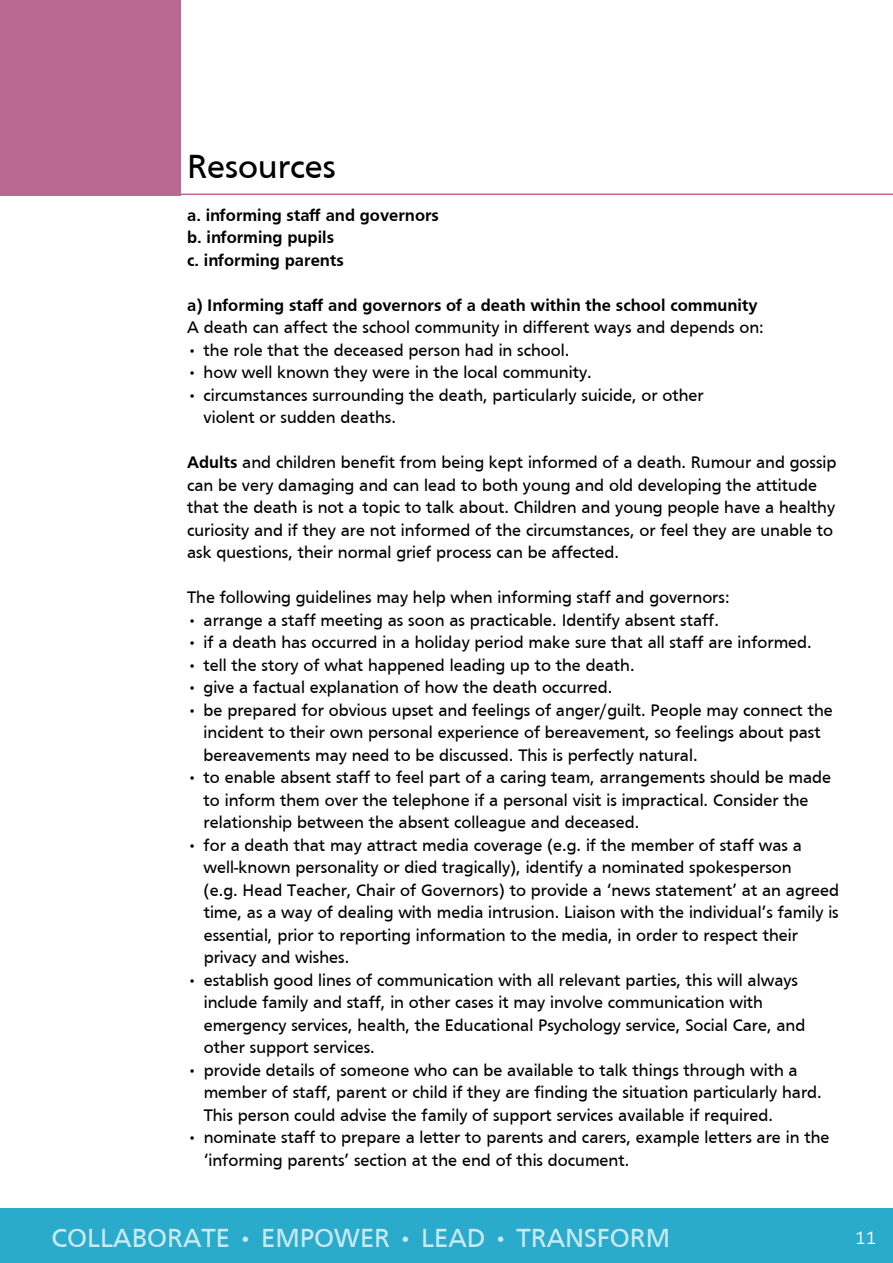
<style>
.page{position:relative;width:893px;height:1263px;background:#fff}
.page>*{position:absolute;margin:0;border:0;box-sizing:border-box;transform-origin:0 0}
.t1{font:34.5px "Frutiger";color:#000}
.t2{font:27px "Frutiger";color:#caeaf2}
.t3{font:300 19.5px "Aller";color:#fff}
.t4{font:17.25px/22.5px "Frutiger";color:#000}
.t5{font:700 17.25px/22.5px "Frutiger";color:#000}
.s1{font-weight:700}
</style>
<div class="page">
<div style="left:0;top:1209px;width:893px;height:54px;background:#2babcc"></div>
<hr style="left:181px;top:194px;width:712px;height:1px;background:#bb6992">
<div style="left:0;top:0;width:180px;height:196px;background:#bb6992"></div>
<h1 class="t1" style="left:187px;top:147px;width:150px">Resources</h1>
<p class="t5" style="left:187px;top:204px;width:253px">a. informing staff and governors b. informing pupils<br>c. informing parents</p>
<p class="t5" style="left:187px;top:294px;width:572px">a) Informing staff and governors of a death within the school community</p>
<p class="t4" style="left:187px;top:316px;width:578px">A death can affect the school community in different ways and depends on:</p>
<p class="t4" style="left:187px;top:339px;width:384px">• the role that the deceased person had in school.</p>
<p class="t4" style="left:187px;top:361px;width:406px">• how well known they were in the local community.</p>
<p class="t4" style="left:204px;top:384px;width:502px;text-indent:-17px">• circumstances surrounding the death, particularly suicide, or other violent or sudden deaths.</p>
<p class="t4" style="left:187px;top:451px;width:651px"><span class="s1">Adults</span> and children benefit from being kept informed of a death. Rumour and gossip can be very damaging and can lead to both young and old developing the attitude that the death is not a topic to talk about. Children and young people have a healthy curiosity and if they are not informed of the circumstances, or feel they are unable to ask questions, their normal grief process can be affected.</p>
<p class="t4" style="left:187px;top:586px;width:544px">The following guidelines may help when informing staff and governors:</p>
<p class="t4" style="left:187px;top:609px;width:533px">• arrange a staff meeting as soon as practicable. Identify absent staff.</p>
<p class="t4" style="left:187px;top:631px;width:626px">• if a death has occurred in a holiday period make sure that all staff are informed.</p>
<p class="t4" style="left:187px;top:654px;width:449px">• tell the story of what happened leading up to the death.</p>
<p class="t4" style="left:187px;top:676px;width:427px">• give a factual explanation of how the death occurred.</p>
<p class="t4" style="left:204px;top:699px;width:631px;text-indent:-17px">• be prepared for obvious upset and feelings of anger/guilt. People may connect the incident to their own personal experience of bereavement, so feelings about past bereavements may need to be discussed. This is perfectly natural.</p>
<p class="t4" style="left:204px;top:766px;width:629px;text-indent:-17px">• to enable absent staff to feel part of a caring team, arrangements should be made to inform them over the telephone if a personal visit is impractical. Consider the relationship between the absent colleague and deceased.</p>
<p class="t4" style="left:204px;top:834px;width:637px;text-indent:-17px">• for a death that may attract media coverage (e.g. if the member of staff was a well-known personality or died tragically), identify a nominated spokesperson<br>(e.g. Head Teacher, Chair of Governors) to provide a ‘news statement’ at an agreed time, as a way of dealing with media intrusion. Liaison with the individual’s family is essential, prior to reporting information to the media, in order to respect their privacy and wishes.</p>
<p class="t4" style="left:204px;top:968px;width:603px;text-indent:-17px">• establish good lines of communication with all relevant parties, this will always include family and staff, in other cases it may involve communication with emergency services, health, the Educational Psychology service, Social Care, and other support services.</p>
<p class="t4" style="left:204px;top:1058px;width:620px;text-indent:-17px">• provide details of someone who can be available to talk things through with a member of staff, parent or child if they are finding the situation particularly hard.<br>This person could advise the family of support services available if required.</p>
<p class="t4" style="left:204px;top:1126px;width:627px;text-indent:-17px">• nominate staff to prepare a letter to parents and carers, example letters are in the ‘informing parents’ section at the end of this document.</p>
<h2 class="t2" style="left:52px;top:1222px;width:620px">COLLABORATE • EMPOWER • LEAD • TRANSFORM</h2>
<p class="t3" style="left:854px;top:1225px;width:24px">11</p>
</div>
